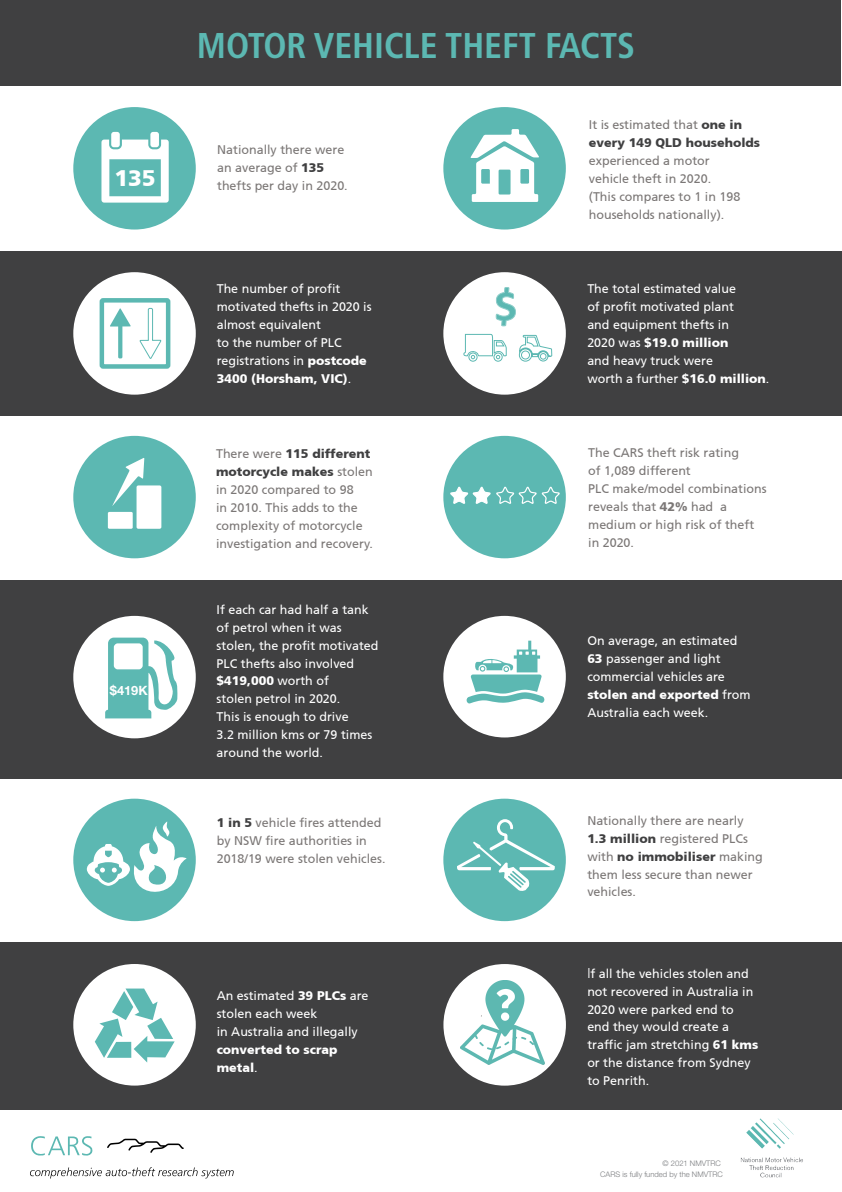
<style>
.page{position:relative;width:842px;height:1192px;background:#fff}
.page>*{position:absolute;margin:0;border:0;box-sizing:border-box;transform-origin:0 0}
.t1{font:700 condensed 35.8px "Frutiger LT Std";color:#5cb8b2}
.t2{font:900 22.5px "Frutiger CE";color:#fff}
.t3{font:700 12.85px "Helvetica Neue";color:#fff}
.t4{font:12.5px/17.9px "Frutiger CE";color:#fff}
.t5{font:12.5px/17.9px "Frutiger CE";color:#7b7776}
.t6{font:900 12.5px/17.9px "Frutiger CE";color:#404041}
.t7{font:900 12.5px/17.9px "Frutiger CE";color:#fff}
.t8{font:300 7.65px "Helvetica Neue";color:#7a7c7f}
.s1{font-weight:900;color:#404041}
.s2{font-weight:900}
.s3{font-weight:400}
.s4{font-weight:400;color:#7b7776}
.s5{font-family:"Helvetica Neue";font-weight:300;font-size:13.95px}
</style>
<div class="page">
<div style="left:0;top:251px;width:842px;height:165px;background:#404041"></div>
<div style="left:0;top:580px;width:842px;height:198px;background:#404041"></div>
<div style="left:73px;top:107px;width:123px;height:123px;background:#5cb8b2;border-radius:50%"></div>
<div style="left:73px;top:616px;width:123px;height:122px;background:#fff;border-radius:50%"></div>
<div style="left:73px;top:799px;width:123px;height:122px;background:#5cb8b2;border-radius:50%"></div>
<div style="left:443px;top:107px;width:123px;height:123px;background:#5cb8b2;border-radius:50%"></div>
<div style="left:443px;top:436px;width:123px;height:122px;background:#5cb8b2;border-radius:50%"></div>
<div style="left:443px;top:799px;width:123px;height:122px;background:#5cb8b2;border-radius:50%"></div>
<div style="left:0;top:0;width:841px;height:86px;background:#404041"></div>
<div style="left:443px;top:616px;width:123px;height:121px;background:#fff;border-radius:50%"></div>
<div style="left:73px;top:272px;width:123px;height:123px;background:#fff;border-radius:50%"></div>
<div style="left:443px;top:272px;width:123px;height:123px;background:#fff;border-radius:50%"></div>
<svg style="left:105px;top:638px;width:73px;height:80px"></svg>
<div style="left:0;top:943px;width:842px;height:167px;background:#404041"></div>
<div style="left:73px;top:964px;width:123px;height:122px;background:#fff;border-radius:50%"></div>
<svg style="left:87px;top:821px;width:100px;height:79px"></svg>
<svg style="left:470px;top:129px;width:69px;height:73px"></svg>
<div style="left:443px;top:964px;width:123px;height:122px;background:#fff;border-radius:50%"></div>
<div style="left:73px;top:436px;width:123px;height:122px;background:#5cb8b2;border-radius:50%"></div>
<div style="left:137px;top:485px;width:24px;height:44px;background:#fff;border-radius:2px"></div>
<svg style="left:108px;top:512px;width:25px;height:17px"></svg>
<svg style="left:112px;top:458px;width:32px;height:48px"></svg>
<svg style="left:496px;top:287px;width:20px;height:39px"></svg>
<svg style="left:101px;top:140px;width:68px;height:63px"></svg>
<div style="left:150px;top:132px;width:9px;height:15px;background:#fff;border-radius:3px"></div>
<div style="left:111px;top:132px;width:9px;height:15px;background:#fff;border-radius:3px"></div>
<svg style="left:450px;top:486px;width:110px;height:18px"></svg>
<svg style="left:457px;top:819px;width:98px;height:72px"></svg>
<div style="left:100px;top:298px;width:70px;height:71px;border:4px solid #5cb8b2"></div>
<svg style="left:110px;top:308px;width:21px;height:50px"></svg>
<svg style="left:139px;top:307px;width:23px;height:52px"></svg>
<svg style="left:466px;top:641px;width:78px;height:62px"></svg>
<svg style="left:518px;top:334px;width:35px;height:28px"></svg>
<svg style="left:463px;top:333px;width:44px;height:29px"></svg>
<svg style="left:95px;top:989px;width:80px;height:74px"></svg>
<img style="left:740px;top:1118px;width:63px;height:60px">
<img style="left:461px;top:981px;width:83px;height:83px">
<svg style="left:31px;top:1136px;width:62px;height:20px"></svg>
<svg style="left:107px;top:1139px;width:77px;height:14px"></svg>
<svg style="left:30px;top:1167px;width:204px;height:12px"></svg>
<h2 class="t2" style="left:114px;top:165px;width:43px">135</h2>
<p class="t3" style="left:110px;top:682px;width:39px">$419K</p>
<h1 class="t1" style="left:197px;top:24px;width:440px">MOTOR VEHICLE THEFT FACTS</h1>
<p class="t5" style="left:217px;top:140px;width:132px">Nationally there were an average of <span class="s1">135 </span>thefts per day in 2020.</p>
<p class="t4" style="left:217px;top:280px;width:156px">The number of profit motivated thefts in 2020 is almost equivalent<br>to the number of PLC registrations in <span class="s2">postcode<br>3400 (Horsham, VIC)</span>.</p>
<p class="t5" style="left:216px;top:445px;width:158px">There were <span class="s1">115 different motorcycle makes</span> stolen in 2020 compared to 98<br>in 2010. This adds to the complexity of motorcycle investigation and recovery.</p>
<p class="t4" style="left:217px;top:601px;width:163px">If each car had half a tank of petrol when it was stolen, the profit motivated<br>PLC thefts also involved <span class="s2">$419,000</span> worth of<br>stolen petrol in 2020.<br>This is enough to drive<br>3.2 million kms or 79 times around the world.</p>
<p class="t5" style="left:217px;top:814px;width:170px"><span class="s1">1 in 5</span> vehicle fires attended by NSW fire authorities in<br>2018/19 were stolen vehicles.</p>
<p class="t4" style="left:217px;top:987px;width:153px">An estimated <span class="s2">39 PLCs</span> are stolen each week<br>in Australia and illegally</p>
<p class="t7" style="left:217px;top:1041px;width:122px">converted to scrap metal<span class="s3">.</span></p>
<p class="t6" style="left:589px;top:116px;width:173px"><span class="s4">It is estimated that</span> one in every 149 QLD households</p>
<p class="t5" style="left:589px;top:152px;width:153px">experienced a motor vehicle theft in 2020. (This compares to 1 in 198 households nationally).</p>
<p class="t4" style="left:587px;top:280px;width:184px">The total estimated value<br>of profit motivated plant<br>and equipment thefts in<br>2020 was <span class="s2">$19.0 million<br></span>and heavy truck were<br>worth a further <span class="s2">$16.0 million</span>.</p>
<p class="t5" style="left:588px;top:444px;width:180px">The CARS theft risk rating<br>of 1,089 different<br>PLC make/model combinations reveals that <span class="s2">42%</span> had a medium or high risk of theft in 2020.</p>
<p class="t4" style="left:587px;top:632px;width:165px">On average, an estimated<br><span class="s2">63</span> passenger and light commercial vehicles are <span class="s2">stolen and exported</span> from<br>Australia each week.</p>
<p class="t5" style="left:587px;top:812px;width:177px">Nationally there are nearly<br><span class="s1">1.3 million</span> registered PLCs with <span class="s1">no immobiliser</span> making them less secure than newer vehicles.</p>
<p class="t4" style="left:587px;top:964px;width:173px"><span class="s5">I</span>f all the vehicles stolen and not recovered in Australia in<br>2020 were parked end to end they would create a traffic jam stretching <span class="s2">61 kms </span>or the distance from Sydney to Penrith.</p>
<p class="t8" style="left:662px;top:1159px;width:60px">© 2021 NMVTRC</p>
<p class="t8" style="left:600px;top:1169px;width:124px">CARS is fully funded by the NMVTRC</p>
</div>
